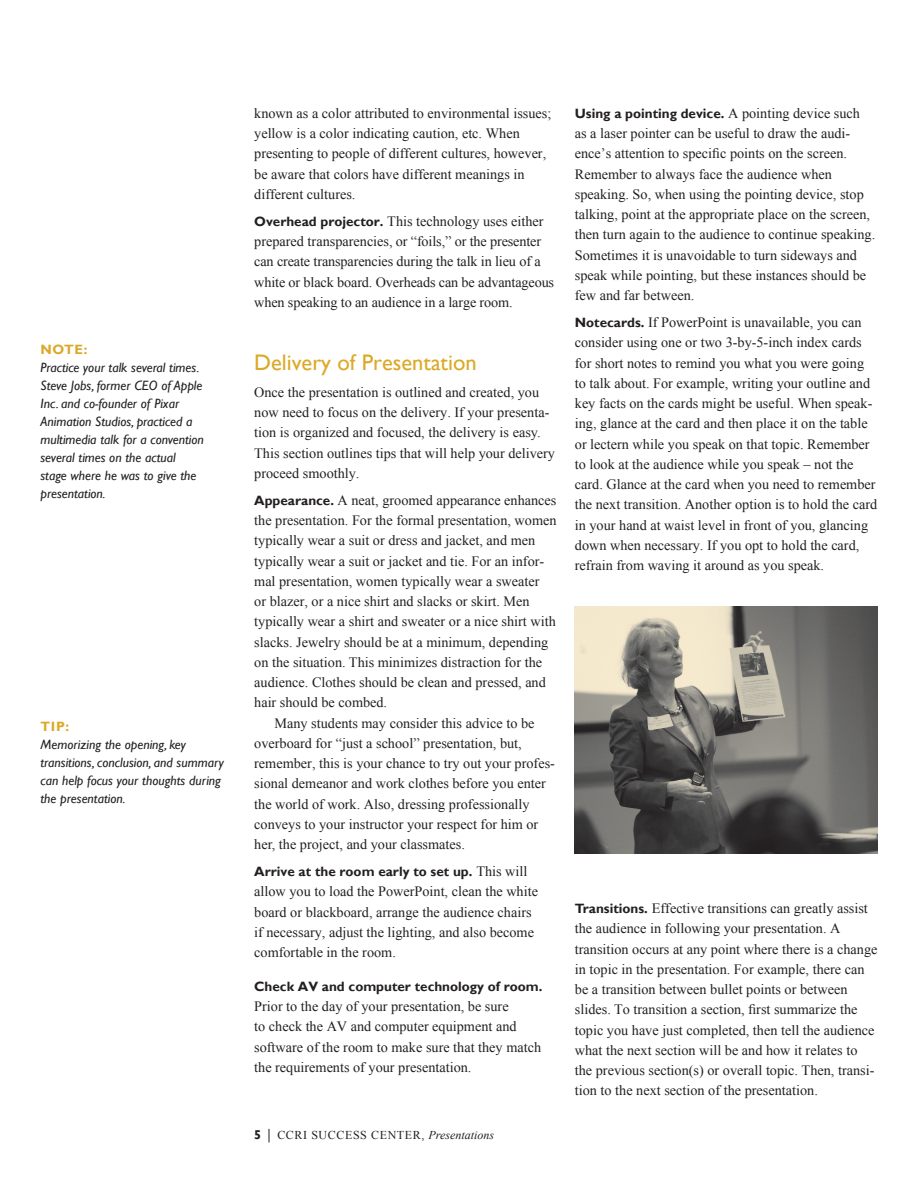
<style>
.page{position:relative;width:918px;height:1188px;background:#fff}
.page>*{position:absolute;margin:0;border:0;box-sizing:border-box;transform-origin:0 0}
.t1{font:22.5px "Gill Sans";color:#dba926}
.t2{font:14.25px/20.2px "Times New Roman";color:#231f20}
.t3{font:italic 13.5px/18px "Gill Sans";color:#231f20}
.t4{font:700 13.5px "Gill Sans";color:#231f20}
.t5{font:700 13.5px "Gill Sans";letter-spacing:.05em;color:#dba926}
.t6{font:12px "Times New Roman";letter-spacing:.05em;color:#231f20}
.s1{font-family:"Gill Sans";font-weight:700;font-size:13.5px}
.s2{font-family:"Times New Roman";font-weight:400;font-size:14.25px}
.s3{font-family:"Gill Sans";font-weight:700;font-size:12.75px}
.s4{font-family:"Gill Sans";font-size:14.7px}
.s5{font-style:italic}
</style>
<div class="page">
<img style="left:575px;top:606px;width:303px;height:247px">
<p class="t5" style="left:40px;top:341px;width:48px">NOTE:</p>
<p class="t3" style="left:40px;top:358px;width:165px">Practice your talk several times.<br>Steve Jobs, former CEO of Apple<br>Inc. and co-founder of Pixar<br>Animation Studios, practiced a multimedia talk for a convention several times on the actual stage where he was to give the presentation.</p>
<p class="t5" style="left:40px;top:718px;width:30px">TIP:</p>
<p class="t3" style="left:40px;top:735px;width:185px">Memorizing the opening, key transitions, conclusion, and summary can help focus your thoughts during the presentation.</p>
<p class="t2" style="left:254px;top:103px;width:299px">known as a color attributed to environmental issues; yellow is a color indicating caution, etc. When presenting to people of different cultures, however, be aware that colors have different meanings in different cultures.</p>
<p class="t2" style="left:254px;top:211px;width:301px"><span class="s1">Overhead projector.</span> This technology uses either prepared transparencies, or “foils,” or the presenter can create transparencies during the talk in lieu of a white or black board. Overheads can be advantageous when speaking to an audience in a large room.</p>
<h1 class="t1" style="left:254px;top:349px;width:224px">Delivery of Presentation</h1>
<p class="t2" style="left:254px;top:382px;width:302px">Once the presentation is outlined and created, you now need to focus on the delivery. If your presenta&shy;tion is organized and focused, the delivery is easy.<br>This section outlines tips that will help your delivery proceed smoothly.</p>
<p class="t2" style="left:254px;top:490px;width:304px"><span class="s1">Appearance.</span> A neat, groomed appearance enhances</p>
<p class="t2" style="left:254px;top:510px;width:304px">the presentation. For the formal presentation, women</p>
<p class="t2" style="left:254px;top:530px;width:282px">typically wear a suit or dress and jacket, and men</p>
<p class="t2" style="left:254px;top:551px;width:292px">typically wear a suit or jacket and tie. For an infor-</p>
<p class="t2" style="left:254px;top:571px;width:287px">mal presentation, women typically wear a sweater</p>
<p class="t2" style="left:254px;top:591px;width:277px">or blazer, or a nice shirt and slacks or skirt. Men</p>
<p class="t2" style="left:254px;top:611px;width:303px">typically wear a shirt and sweater or a nice shirt with</p>
<p class="t2" style="left:254px;top:632px;width:296px">slacks. Jewelry should be at a minimum, depending</p>
<p class="t2" style="left:254px;top:652px;width:289px">on the situation. This minimizes distraction for the</p>
<p class="t2" style="left:254px;top:672px;width:293px">audience. Clothes should be clean and pressed, and</p>
<p class="t2" style="left:254px;top:692px;width:134px">hair should be combed.</p>
<p class="t2" style="left:274px;top:713px;width:262px">Many students may consider this advice to be</p>
<p class="t2" style="left:254px;top:733px;width:269px">overboard for “just a school” presentation, but,</p>
<p class="t2" style="left:254px;top:753px;width:302px">remember, this is your chance to try out your profes-</p>
<p class="t2" style="left:254px;top:773px;width:293px">sional demeanor and work clothes before you enter</p>
<p class="t2" style="left:254px;top:794px;width:277px">the world of work. Also, dressing professionally</p>
<p class="t2" style="left:254px;top:814px;width:286px">conveys to your instructor your respect for him or</p>
<p class="t2" style="left:254px;top:834px;width:212px">her, the project, and your classmates.</p>
<p class="t4" style="left:254px;top:863px;width:275px">Arrive at the room early to set up. <span class="s2">This will</span></p>
<p class="t2" style="left:254px;top:881px;width:285px">allow you to load the PowerPoint, clean the white board or blackboard, arrange the audience chairs if necessary, adjust the lighting, and also become comfortable in the room.</p>
<p class="t4" style="left:254px;top:978px;width:290px">Check AV and computer technology of room.</p>
<p class="t2" style="left:254px;top:996px;width:288px">Prior to the day of your presentation, be sure<br>to check the AV and computer equipment and software of the room to make sure that they match the requirements of your presentation.</p>
<p class="t6" style="left:254px;top:1127px;width:241px"><span class="s3">5</span> <span class="s4">|</span> CCRI SUCCESS CENTER, <span class="s5">Presentations</span></p>
<p class="t4" style="left:575px;top:105px;width:287px">Using a pointing device. <span class="s2">A pointing device such</span></p>
<p class="t2" style="left:575px;top:123px;width:302px">as a laser pointer can be useful to draw the audi&shy;ence’s attention to specific points on the screen.<br>Remember to always face the audience when speaking. So, when using the pointing device, stop talking, point at the appropriate place on the screen, then turn again to the audience to continue speaking.<br>Sometimes it is unavoidable to turn sideways and speak while pointing, but these instances should be few and far between.</p>
<p class="t2" style="left:575px;top:312px;width:304px"><span class="s1">Notecards.</span> If PowerPoint is unavailable, you can consider using one or two 3-by-5-inch index cards for short notes to remind you what you were going to talk about. For example, writing your outline and key facts on the cards might be useful. When speak&shy;ing, glance at the card and then place it on the table or lectern while you speak on that topic. Remember to look at the audience while you speak – not the card. Glance at the card when you need to remember the next transition. Another option is to hold the card in your hand at waist level in front of you, glancing down when necessary. If you opt to hold the card, refrain from waving it around as you speak.</p>
<p class="t2" style="left:575px;top:898px;width:304px"><span class="s1">Transitions.</span> Effective transitions can greatly assist the audience in following your presentation. A transition occurs at any point where there is a change in topic in the presentation. For example, there can be a transition between bullet points or between slides. To transition a section, first summarize the topic you have just completed, then tell the audience what the next section will be and how it relates to the previous section(s) or overall topic. Then, transi&shy;tion to the next section of the presentation.</p>
</div>
